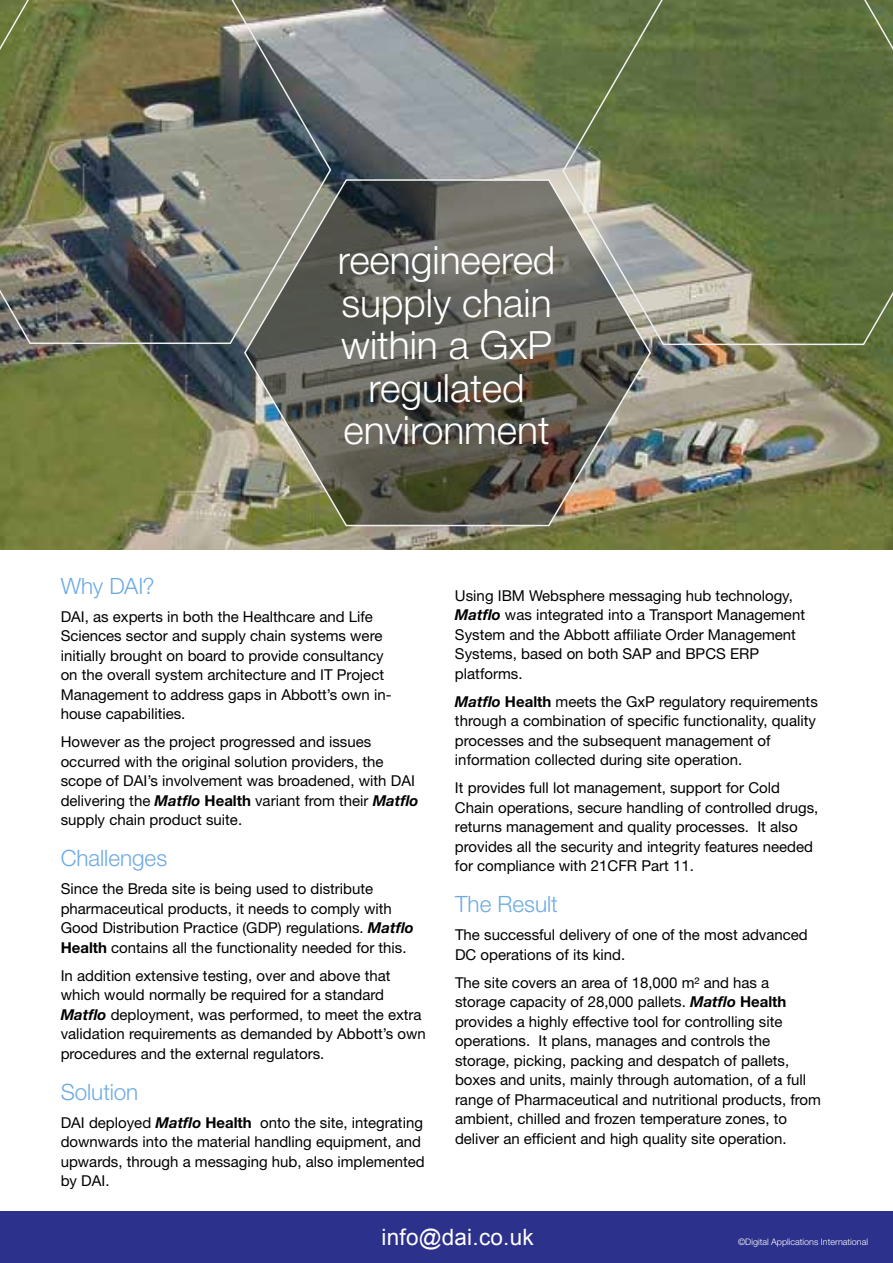
<style>
.page{position:relative;width:893px;height:1263px;background:#fff}
.page>*{position:absolute;margin:0;border:0;box-sizing:border-box;transform-origin:0 0}
.t1{font:300 39px/42.5px "Helvetica Neue LT Std";color:#fff;text-align:center}
.t2{font:300 22.5px "Helvetica Neue LT Std";color:#6dabe4}
.t3{font:22.5px "Arial";letter-spacing:.01em;color:#fff}
.t4{font:15px/19.5px "Helvetica Neue LT Std";color:#000}
.t5{font:300 9px "Helvetica Neue LT Std";color:#fff}
.s1{font-weight:700;font-style:italic}
.s2{font-weight:700}
</style>
<div class="page">
<img style="left:0;top:0;width:893px;height:550px">
<img style="left:0;top:0;width:332px;height:345px">
<svg style="left:561px;top:0;width:332px;height:346px;background:#6a784c"></svg>
<div style="left:0;top:1211px;width:893px;height:52px;background:#2c318c"></div>
<img style="left:243px;top:178px;width:409px;height:349px">
<h1 class="t1" style="left:338px;top:238px;width:219px">reengineered supply chain within a GxP regulated environment</h1>
<h2 class="t2" style="left:61px;top:572px;width:96px">Why DAI?</h2>
<p class="t4" style="left:61px;top:607px;width:332px">DAI, as experts in both the Healthcare and Life Sciences sector and supply chain systems were initially brought on board to provide consultancy on the overall system architecture and IT Project Management to address gaps in Abbott’s own in&shy;house capabilities.</p>
<p class="t4" style="left:61px;top:732px;width:359px">However as the project progressed and issues occurred with the original solution providers, the scope of DAI’s involvement was broadened, with DAI delivering the <span class="s1">Matflo</span> <span class="s2">Health</span> variant from their <span class="s1">Matflo </span>supply chain product suite.</p>
<h2 class="t2" style="left:61px;top:844px;width:108px">Challenges</h2>
<p class="t4" style="left:61px;top:879px;width:355px">Since the Breda site is being used to distribute pharmaceutical products, it needs to comply with Good Distribution Practice (GDP) regulations. <span class="s1">Matflo </span><span class="s2">Health</span> contains all the functionality needed for this.</p>
<p class="t4" style="left:61px;top:965px;width:367px">In addition extensive testing, over and above that which would normally be required for a standard <span class="s1">Matflo</span> deployment, was performed, to meet the extra validation requirements as demanded by Abbott’s own procedures and the external regulators.</p>
<h2 class="t2" style="left:61px;top:1078px;width:79px">Solution</h2>
<p class="t4" style="left:61px;top:1112px;width:366px">DAI deployed <span class="s1">Matflo</span> <span class="s2">Health</span> onto the site, integrating downwards into the material handling equipment, and upwards, through a messaging hub, also implemented by DAI.</p>
<p class="t4" style="left:455px;top:585px;width:352px">Using IBM Websphere messaging hub technology, <span class="s1">Matflo</span> was integrated into a Transport Management System and the Abbott affiliate Order Management Systems, based on both SAP and BPCS ERP platforms.</p>
<p class="t4" style="left:455px;top:691px;width:364px"><span class="s1">Matflo</span> <span class="s2">Health</span> meets the GxP regulatory requirements through a combination of specific functionality, quality processes and the subsequent management of information collected during site operation.</p>
<p class="t4" style="left:455px;top:778px;width:365px">It provides full lot management, support for Cold Chain operations, secure handling of controlled drugs, returns management and quality processes. It also provides all the security and integrity features needed for compliance with 21CFR Part 11.</p>
<h2 class="t2" style="left:455px;top:890px;width:104px">The Result</h2>
<p class="t4" style="left:455px;top:925px;width:354px">The successful delivery of one of the most advanced<br>DC operations of its kind.</p>
<p class="t4" style="left:455px;top:972px;width:367px">The site covers an area of 18,000 m² and has a storage capacity of 28,000 pallets. <span class="s1">Matflo</span> <span class="s2">Health </span>provides a highly effective tool for controlling site operations. It plans, manages and controls the storage, picking, packing and despatch of pallets, boxes and units, mainly through automation, of a full range of Pharmaceutical and nutritional products, from ambient, chilled and frozen temperature zones, to deliver an efficient and high quality site operation.</p>
<h2 class="t3" style="left:382px;top:1223px;width:154px">info@dai.co.uk</h2>
<p class="t5" style="left:738px;top:1236px;width:132px">©Digital Applications International</p>
</div>
